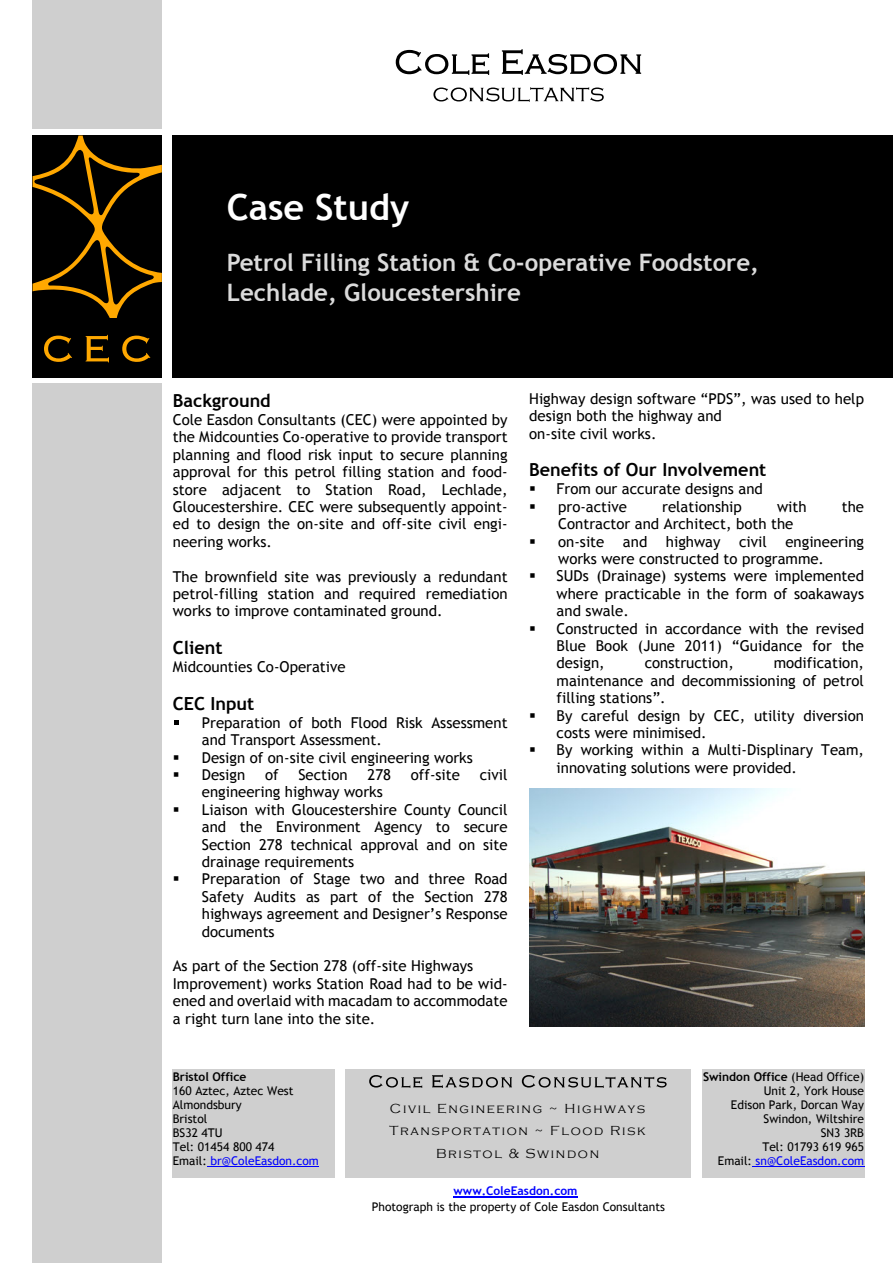
<style>
.page{position:relative;width:893px;height:1263px;background:#fff}
.page>*{position:absolute;margin:0;border:0;box-sizing:border-box;transform-origin:0 0}
.t1{font:700 36px "Trebuchet MS";color:#fff}
.t2{font:700 24px/30px "Trebuchet MS";color:#dbdbdb}
.t3{font:700 18px "Trebuchet MS";color:#000}
.t4{font:15px/17.4px "Trebuchet MS";color:#000}
.t5{font:300 13.5px/22.2px "Copperplate Gothic";letter-spacing:.125em;color:#000;text-align:center}
.t6{font:12px/14px "Trebuchet MS";color:#000;text-align:right}
.t7{font:700 12px "Trebuchet MS";color:#00f}
.t8{font:700 12px "Trebuchet MS";color:#000}
.s1{color:#00f}
.s2{font-weight:700}
</style>
<div class="page">
<div style="left:33px;top:0;width:129px;height:1263px;background:#cfcfcf"></div>
<svg style="left:174px;top:720px;width:5px;height:4px"></svg>
<svg style="left:27px;top:130px;width:141px;height:253px"></svg>
<svg style="left:33px;top:136px;width:129px;height:184px;background:#261900"></svg>
<div style="left:32px;top:319px;width:129px;height:57px;background:#000"></div>
<svg style="left:44px;top:336px;width:28px;height:26px"></svg>
<svg style="left:86px;top:335px;width:23px;height:28px"></svg>
<svg style="left:122px;top:336px;width:28px;height:26px"></svg>
<div style="left:173px;top:136px;width:720px;height:242px;background:#000"></div>
<svg style="left:396px;top:50px;width:93px;height:25px"></svg>
<svg style="left:502px;top:49px;width:139px;height:26px"></svg>
<svg style="left:433px;top:87px;width:171px;height:15px"></svg>
<img style="left:529px;top:788px;width:335px;height:239px">
<hr style="left:453px;top:1196px;width:125px;height:1px;background:#00f">
<div style="left:702px;top:1069px;width:162px;height:108px;background:#cfcfcf"></div>
<hr style="left:752px;top:1166px;width:112px;height:1px;background:#00f">
<div style="left:173px;top:1069px;width:162px;height:108px;background:#cfcfcf"></div>
<hr style="left:207px;top:1166px;width:112px;height:1px;background:#00f">
<div style="left:346px;top:1069px;width:345px;height:108px;background:#cfcfcf"></div>
<svg style="left:369px;top:1075px;width:53px;height:13px"></svg>
<svg style="left:432px;top:1075px;width:80px;height:13px"></svg>
<svg style="left:522px;top:1075px;width:145px;height:13px"></svg>
<h1 class="t1" style="left:227px;top:193px;width:184px">Case Study</h1>
<h2 class="t2" style="left:227px;top:250px;width:534px">Petrol Filling Station &amp; Co-operative Foodstore,<br>Lechlade, Gloucestershire</h2>
<p class="t3" style="left:173px;top:394px;width:99px">Background</p>
<p class="t4" style="left:173px;top:412px;width:336px;text-align:justify">Cole Easdon Consultants (CEC) were appointed by the Midcounties Co-operative to provide transport planning and flood risk input to secure planning approval for this petrol filling station and food&shy;store adjacent to Station Road, Lechlade, Gloucestershire. CEC were subsequently appoint&shy;ed to design the on-site and off-site civil engi&shy;neering works.</p>
<p class="t4" style="left:173px;top:569px;width:336px;text-align:justify">The brownfield site was previously a redundant petrol-filling station and required remediation works to improve contaminated ground.</p>
<p class="t3" style="left:173px;top:641px;width:51px">Client</p>
<p class="t4" style="left:173px;top:659px;width:174px">Midcounties Co-Operative</p>
<p class="t3" style="left:173px;top:696px;width:83px">CEC Input</p>
<p class="t4" style="left:202px;top:715px;width:307px">Preparation of both Flood Risk Assessment and Transport Assessment.<br>Design of on-site civil engineering works<br>Design</p>
<p class="t4" style="left:265px;top:767px;width:15px">of</p>
<p class="t4" style="left:298px;top:767px;width:51px">Section</p>
<p class="t4" style="left:367px;top:767px;width:25px">278</p>
<p class="t4" style="left:411px;top:767px;width:51px">off-site</p>
<p class="t4" style="left:480px;top:767px;width:29px">civil</p>
<p class="t4" style="left:202px;top:785px;width:307px">engineering highway works<br>Liaison with Gloucestershire County Council and the Environment Agency to secure Section 278 technical approval and on site drainage requirements<br>Preparation of Stage two and three Road Safety Audits as part of the Section 278 highways agreement and Designer’s Response documents</p>
<p class="t4" style="left:173px;top:959px;width:336px">As part of the Section 278 (off-site Highways Improvement) works Station Road had to be wid&shy;ened and overlaid with macadam to accommodate a right turn lane into the site.</p>
<p class="t4" style="left:529px;top:391px;width:336px">Highway design software “PDS”, was used to help design both the highway and<br>on-site civil works.</p>
<p class="t3" style="left:529px;top:463px;width:239px">Benefits of Our Involvement</p>
<p class="t4" style="left:557px;top:482px;width:208px">From our accurate designs and pro-active</p>
<p class="t4" style="left:662px;top:499px;width:81px">relationship</p>
<p class="t4" style="left:777px;top:499px;width:31px">with</p>
<p class="t4" style="left:842px;top:499px;width:24px">the</p>
<p class="t4" style="left:557px;top:516px;width:309px">Contractor and Architect, both the<br>on-site and highway civil engineering works were constructed to programme.<br>SUDs (Drainage) systems were implemented where practicable in the form of soakaways and swale.<br>Constructed in accordance with the revised Blue Book (June 2011) “Guidance for the design,</p>
<p class="t4" style="left:557px;top:656px;width:309px;text-indent:217px">modification, maintenance and decommissioning of petrol filling stations”.<br>By careful design by CEC, utility diversion costs were minimised.<br>By working within a Multi-Displinary Team, innovating solutions were provided.</p>
<p class="t4" style="left:645px;top:656px;width:91px">construction,</p>
<p class="t8" style="left:173px;top:1072px;width:75px">Bristol Office</p>
<p class="t6" style="left:173px;top:1085px;width:148px;text-align:left">160 Aztec, Aztec West<br>Almondsbury<br>Bristol<br>BS32 4TU<br>Tel: 01454 800 474<br>Email: <span class="s1">br@ColeEasdon.com</span></p>
<p class="t5" style="left:390px;top:1097px;width:258px">Civil Engineering ~ Highways<br>Transportation ~ Flood Risk<br>Bristol &amp; Swindon</p>
<p class="t7" style="left:453px;top:1186px;width:126px">www.ColeEasdon.com</p>
<p class="t6" style="left:372px;top:1201px;width:295px">Photograph is the property of Cole Easdon Consultants</p>
<p class="t6" style="left:703px;top:1071px;width:163px"><span class="s2">Swindon Office</span> (Head Office)<br>Unit 2, York House<br>Edison Park, Dorcan Way<br>Swindon, Wiltshire<br>SN3 3RB<br>Tel: 01793 619 965<br>Email: <span class="s1">sn@ColeEasdon.com</span></p>
</div>
